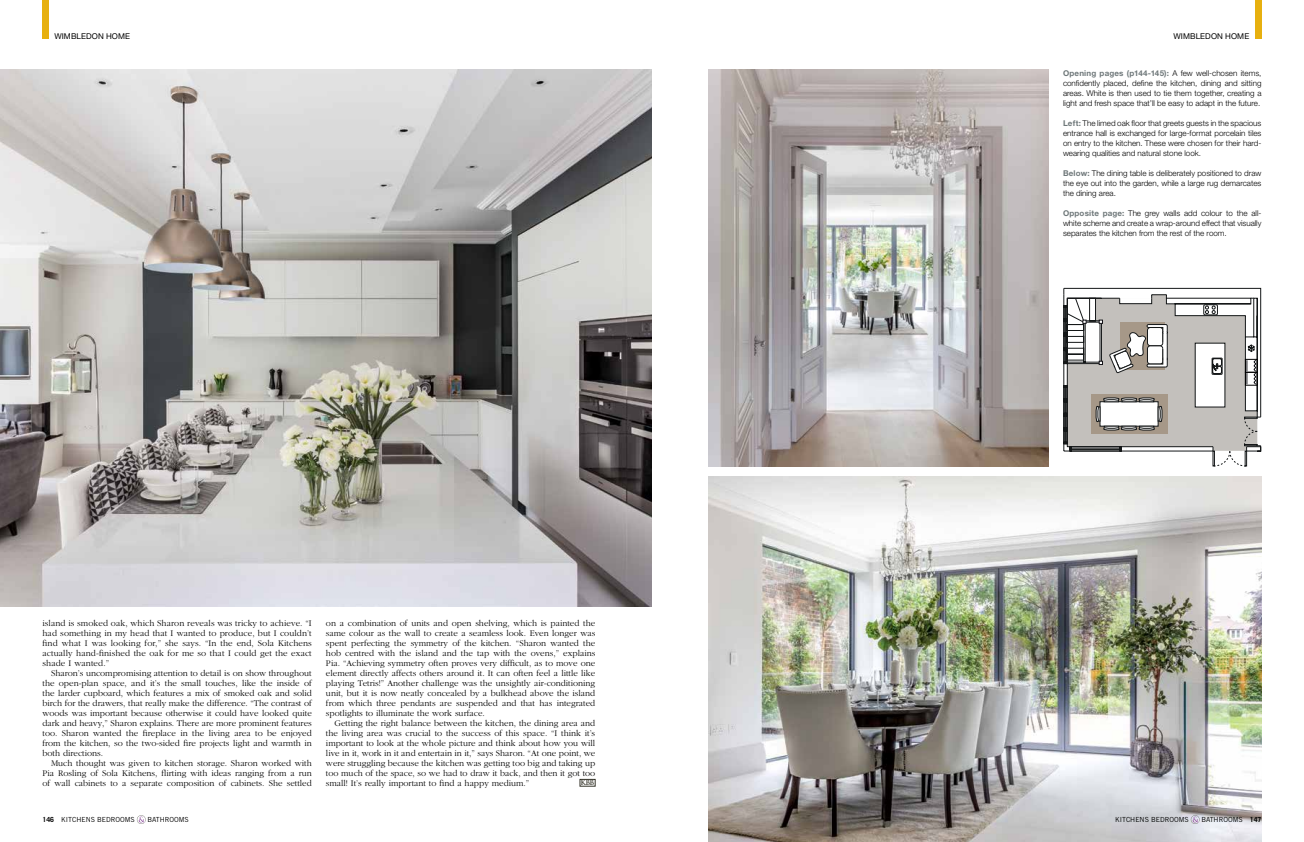
<style>
.page{position:relative;width:1304px;height:842px;background:#fff}
.page>*{position:absolute;margin:0;border:0;box-sizing:border-box;transform-origin:0 0}
.t1{font:300 9px/10px "Garamond LT";color:#000;text-align:justify}
.t2{font:300 8px/10px "Helvetica Neue LT";color:#000;text-align:justify}
.t3{font:8px "Helvetica Neue LT";letter-spacing:.01em;color:#000}
.t4{font:7px "Trade Gothic LT";color:#000}
.t5{font:700 7px "Trajan Pro";color:#343328}
.s1{font-weight:700;color:#6e7779}
.s2{font-weight:700}
</style>
<div class="page">
<div style="left:580px;top:779px;width:15px;height:7px;border:1px solid #343328"></div>
<img style="left:0;top:70px;width:652px;height:537px">
<img style="left:709px;top:70px;width:340px;height:396px">
<img style="left:709px;top:476px;width:552px;height:366px">
<svg style="left:1063px;top:288px;width:198px;height:178px"></svg>
<div style="left:43px;top:0;width:6px;height:39px;background:#e7b00f"></div>
<div style="left:1255px;top:0;width:6px;height:39px;background:#e7b00f"></div>
<svg style="left:137px;top:815px;width:9px;height:9px"></svg>
<svg style="left:1191px;top:815px;width:9px;height:9px"></svg>
<p class="t3" style="left:54px;top:31px;width:77px">WIMBLEDON HOME</p>
<p class="t3" style="left:1173px;top:31px;width:77px">WIMBLEDON HOME</p>
<p class="t1" style="left:43px;top:619px;width:271px">island is smoked oak, which Sharon reveals was tricky to achieve. “I had something in my head that I wanted to produce, but I couldn’t find what I was looking for,” she says. “In the end, Sola Kitchens actually hand-finished the oak for me so that I could get the exact shade I wanted.”</p>
<p class="t1" style="left:43px;top:669px;width:271px;text-indent:9px">Sharon’s uncompromising attention to detail is on show throughout the open-plan space, and it’s the small touches, like the inside of the larder cupboard, which features a mix of smoked oak and solid birch for the drawers, that really make the difference. “The contrast of woods was important because otherwise it could have looked quite dark and heavy,” Sharon explains. There are more prominent features too. Sharon wanted the fireplace in the living area to be enjoyed from the kitchen, so the two-sided fire projects light and warmth in both directions.</p>
<p class="t1" style="left:43px;top:759px;width:271px;text-indent:9px">Much thought was given to kitchen storage. Sharon worked with Pia Rosling of Sola Kitchens, flirting with ideas ranging from a run of wall cabinets to a separate composition of cabinets. She settled</p>
<p class="t1" style="left:326px;top:619px;width:271px">on a combination of units and open shelving, which is painted the same colour as the wall to create a seamless look. Even longer was spent perfecting the symmetry of the kitchen. “Sharon wanted the hob centred with the island and the tap with the ovens,” explains Pia. “Achieving symmetry often proves very difficult, as to move one element directly affects others around it. It can often feel a little like playing Tetris!” Another challenge was the unsightly air-conditioning unit, but it is now neatly concealed by a bulkhead above the island from which three pendants are suspended and that has integrated spotlights to illuminate the work surface.</p>
<p class="t1" style="left:326px;top:719px;width:271px;text-indent:9px">Getting the right balance between the kitchen, the dining area and the living area was crucial to the success of this space. “I think it’s important to look at the whole picture and think about how you will live in it, work in it and entertain in it,” says Sharon. “At one point, we were struggling because the kitchen was getting too big and taking up too much of the space, so we had to draw it back, and then it got too small! It’s really important to find a happy medium.”</p>
<p class="t5" style="left:581px;top:778px;width:16px">KBB</p>
<p class="t2" style="left:1063px;top:68px;width:200px"><span class="s1">Opening pages (p144-145):</span> A few well-chosen items, confidently placed, define the kitchen, dining and sitting areas. White is then used to tie them together, creating a light and fresh space that’ll be easy to adapt in the future.</p>
<p class="t2" style="left:1063px;top:118px;width:200px"><span class="s1">Left:</span> The limed oak floor that greets guests in the spacious entrance hall is exchanged for large-format porcelain tiles on entry to the kitchen. These were chosen for their hard&shy;wearing qualities and natural stone look.</p>
<p class="t2" style="left:1063px;top:168px;width:200px"><span class="s1">Below:</span> The dining table is deliberately positioned to draw the eye out into the garden, while a large rug demarcates the dining area.</p>
<p class="t2" style="left:1063px;top:208px;width:200px"><span class="s1">Opposite page:</span> The grey walls add colour to the all&shy;white scheme and create a wrap-around effect that visually separates the kitchen from the rest of the room.</p>
<p class="t4" style="left:43px;top:815px;width:94px"><span class="s2">146</span> KITCHENS BEDROOMS</p>
<p class="t4" style="left:147px;top:815px;width:43px">BATHROOMS</p>
<p class="t4" style="left:1115px;top:815px;width:75px">KITCHENS BEDROOMS</p>
<p class="t4" style="left:1201px;top:815px;width:62px">BATHROOMS <span class="s2">147</span></p>
</div>
